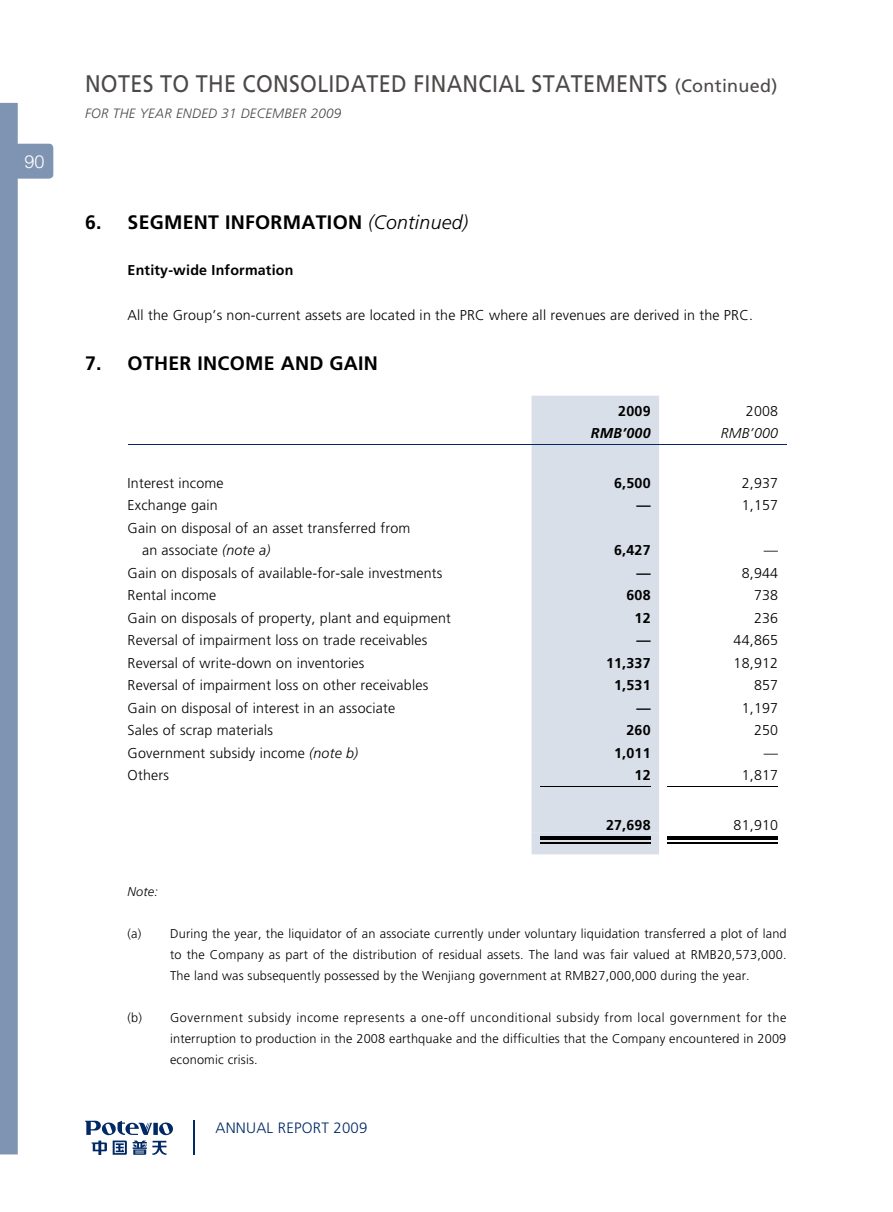
<style>
.page{position:relative;width:893px;height:1212px;background:#fff}
.page>*{position:absolute;margin:0;border:0;box-sizing:border-box;transform-origin:0 0}
.t1{font:24px "Frutiger LT Std";letter-spacing:.015em;color:#4c4948;scale:.9 1}
.t2{font:700 19.5px "Frutiger LT Std";letter-spacing:.015em;color:#000}
.t3{font:300 18px "Helvetica LT Std";color:#fff}
.t4{font:300 15px "Frutiger LT Std";letter-spacing:.015em;color:#002965}
.t5{font:300 14.25px/22.5px "Frutiger LT Std";letter-spacing:.015em;color:#000}
.t6{font:700 14.25px "Frutiger LT Std";letter-spacing:.015em;color:#000}
.t7{font:italic 700 14.25px "Frutiger LT Std";letter-spacing:.015em;color:#000}
.t8{font:italic 300 14.25px "Frutiger LT Std";letter-spacing:.015em;color:#000}
.t9{font:italic 300 13.5px "Frutiger LT Std";letter-spacing:.015em;color:#4c4948}
.t10{font:300 12.75px/21px "Frutiger LT Std";letter-spacing:.015em;color:#000;text-align:justify}
.t11{font:italic 300 12.75px "Frutiger LT Std";color:#000}
.s1{font-size:18px}
.s2{font-weight:300;font-style:italic}
.s3{font-style:italic}
</style>
<div class="page">
<svg style="left:0;top:103px;width:53px;height:1051px"></svg>
<svg style="left:85px;top:1120px;width:88px;height:35px"></svg>
<hr style="left:193px;top:1121px;width:1px;height:34px;background:#002965">
<div style="left:531px;top:396px;width:128px;height:436px;background:#d9dfe8"></div>
<svg style="left:531px;top:832px;width:128px;height:22px;background:#c5cad2"></svg>
<hr style="left:128px;top:444px;width:403px;height:1px;background:#002965">
<hr style="left:531px;top:444px;width:128px;height:1px;background:#002965">
<hr style="left:659px;top:444px;width:128px;height:1px;background:#002965">
<hr style="left:540px;top:786px;width:111px;height:1px;background:#000">
<hr style="left:668px;top:786px;width:110px;height:1px;background:#000">
<hr style="left:540px;top:836px;width:111px;height:3px;background:#000">
<hr style="left:540px;top:842px;width:111px;height:1px;background:#000">
<hr style="left:668px;top:836px;width:110px;height:3px;background:#000">
<hr style="left:668px;top:842px;width:110px;height:1px;background:#000">
<p class="t3" style="left:25px;top:150px;width:22px">90</p>
<h1 class="t1" style="left:85px;top:70px;width:771px">NOTES TO THE CONSOLIDATED FINANCIAL STATEMENTS <span class="s1">(Continued)</span></h1>
<p class="t9" style="left:85px;top:105px;width:258px">FOR THE YEAR ENDED 31 DECEMBER 2009</p>
<h2 class="t2" style="left:85px;top:211px;width:385px">6. SEGMENT INFORMATION <span class="s2">(Continued)</span></h2>
<p class="t6" style="left:128px;top:261px;width:167px">Entity-wide Information</p>
<p class="t5" style="left:128px;top:304px;width:627px">All the Group’s non-current assets are located in the PRC where all revenues are derived in the PRC.</p>
<h2 class="t2" style="left:85px;top:352px;width:294px">7. OTHER INCOME AND GAIN</h2>
<p class="t6" style="left:618px;top:402px;width:34px">2009</p>
<p class="t5" style="left:746px;top:400px;width:34px">2008</p>
<p class="t7" style="left:591px;top:425px;width:61px">RMB’000</p>
<p class="t8" style="left:721px;top:425px;width:59px">RMB’000</p>
<p class="t5" style="left:128px;top:472px;width:98px">Interest income</p>
<p class="t6" style="left:614px;top:474px;width:38px">6,500</p>
<p class="t5" style="left:742px;top:472px;width:38px">2,937</p>
<p class="t5" style="left:128px;top:494px;width:92px">Exchange gain</p>
<p class="t6" style="left:636px;top:497px;width:16px">—</p>
<p class="t5" style="left:742px;top:494px;width:38px">1,157</p>
<p class="t5" style="left:142px;top:517px;width:270px;text-indent:-14px">Gain on disposal of an asset transferred from an associate <span class="s3">(note a)</span></p>
<p class="t6" style="left:614px;top:542px;width:38px">6,427</p>
<p class="t5" style="left:764px;top:539px;width:16px">—</p>
<p class="t5" style="left:128px;top:562px;width:316px">Gain on disposals of available-for-sale investments</p>
<p class="t6" style="left:636px;top:564px;width:16px">—</p>
<p class="t5" style="left:742px;top:562px;width:38px">8,944</p>
<p class="t5" style="left:128px;top:584px;width:90px">Rental income</p>
<p class="t6" style="left:626px;top:587px;width:26px">608</p>
<p class="t5" style="left:754px;top:584px;width:26px">738</p>
<p class="t5" style="left:128px;top:607px;width:325px">Gain on disposals of property, plant and equipment</p>
<p class="t6" style="left:635px;top:609px;width:18px">12</p>
<p class="t5" style="left:754px;top:607px;width:26px">236</p>
<p class="t5" style="left:128px;top:629px;width:301px">Reversal of impairment loss on trade receivables</p>
<p class="t6" style="left:636px;top:632px;width:16px">—</p>
<p class="t5" style="left:734px;top:629px;width:46px">44,865</p>
<p class="t5" style="left:128px;top:652px;width:238px">Reversal of write-down on inventories</p>
<p class="t6" style="left:606px;top:654px;width:46px">11,337</p>
<p class="t5" style="left:734px;top:652px;width:46px">18,912</p>
<p class="t5" style="left:128px;top:674px;width:302px">Reversal of impairment loss on other receivables</p>
<p class="t6" style="left:614px;top:677px;width:38px">1,531</p>
<p class="t5" style="left:754px;top:674px;width:26px">857</p>
<p class="t5" style="left:128px;top:697px;width:269px">Gain on disposal of interest in an associate</p>
<p class="t6" style="left:636px;top:699px;width:16px">—</p>
<p class="t5" style="left:742px;top:697px;width:38px">1,197</p>
<p class="t5" style="left:128px;top:719px;width:147px">Sales of scrap materials</p>
<p class="t6" style="left:626px;top:722px;width:26px">260</p>
<p class="t5" style="left:754px;top:719px;width:26px">250</p>
<p class="t5" style="left:128px;top:742px;width:232px">Government subsidy income <span class="s3">(note b)</span></p>
<p class="t6" style="left:614px;top:744px;width:38px">1,011</p>
<p class="t5" style="left:764px;top:742px;width:16px">—</p>
<p class="t5" style="left:128px;top:764px;width:43px">Others</p>
<p class="t6" style="left:635px;top:767px;width:18px">12</p>
<p class="t5" style="left:742px;top:764px;width:38px">1,817</p>
<p class="t6" style="left:606px;top:816px;width:46px">27,698</p>
<p class="t5" style="left:734px;top:814px;width:46px">81,910</p>
<p class="t11" style="left:128px;top:884px;width:32px">Note:</p>
<p class="t10" style="left:170px;top:923px;width:618px;text-indent:-43px">(a) During the year, the liquidator of an associate currently under voluntary liquidation transferred a plot of land to the Company as part of the distribution of residual assets. The land was fair valued at RMB20,573,000.<br>The land was subsequently possessed by the Wenjiang government at RMB27,000,000 during the year.</p>
<p class="t10" style="left:170px;top:1007px;width:618px;text-indent:-43px">(b) Government subsidy income represents a one-off unconditional subsidy from local government for the interruption to production in the 2008 earthquake and the difficulties that the Company encountered in 2009 economic crisis.</p>
<p class="t4" style="left:215px;top:1119px;width:153px">ANNUAL REPORT 2009</p>
</div>
